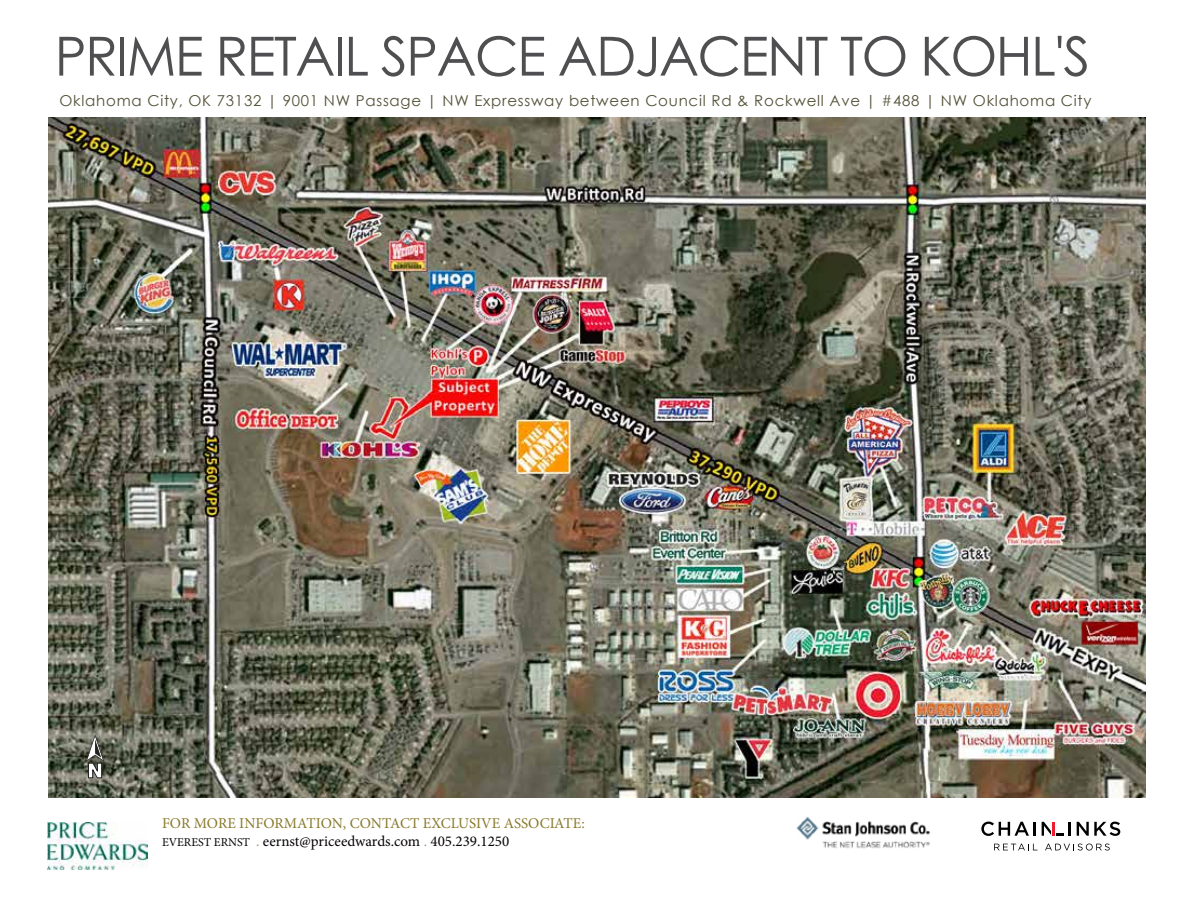
<style>
.page{position:relative;width:1188px;height:918px;background:#fff}
.page>*{position:absolute;margin:0;border:0;box-sizing:border-box;transform-origin:0 0}
.t1{font:54px "Century Gothic";letter-spacing:-.03em;color:#4f4f51}
.t2{font:900 20.55px "Helvetica Neue LT Std";color:#fff}
.t3{font:15px "Century Gothic";letter-spacing:.05em;color:#535137}
.t4{font:15px/18px "Minion Pro";color:#89792b}
.s1{font-size:12px;color:#060203}
.s2{color:#a49870}
.s3{color:#060203}
</style>
<div class="page">
<img style="left:47px;top:823px;width:100px;height:46px">
<img style="left:796px;top:816px;width:134px;height:33px">
<svg style="left:994px;top:844px;width:43px;height:6px"></svg>
<svg style="left:1045px;top:844px;width:65px;height:7px"></svg>
<svg style="left:981px;top:822px;width:48px;height:14px"></svg>
<hr style="left:1033px;top:822px;width:3px;height:14px;background:#000">
<svg style="left:1077px;top:822px;width:43px;height:14px"></svg>
<svg style="left:1042px;top:822px;width:29px;height:14px"></svg>
<img style="left:49px;top:117px;width:1096px;height:681px">
<svg style="left:86px;top:734px;width:18px;height:44px"></svg>
<h1 class="t1" style="left:55px;top:18px;width:1037px">PRIME RETAIL SPACE ADJACENT TO KOHL'S</h1>
<p class="t3" style="left:59px;top:91px;width:1034px">Oklahoma City, OK 73132 | 9001 NW Passage | NW Expressway between Council Rd &amp; Rockwell Ave | #488 | NW Oklahoma City</p>
<h2 class="t2" style="left:87px;top:758px;width:17px">N</h2>
<p class="t4" style="left:162px;top:814px;width:424px">FOR MORE INFORMATION, CONTACT EXCLUSIVE ASSOCIATE:<br><span class="s1">EVEREST ERNST</span> <span class="s2">.</span> <span class="s3">eernst@priceedwards.com</span> <span class="s2">.</span> <span class="s3">405.239.1250</span></p>
</div>
